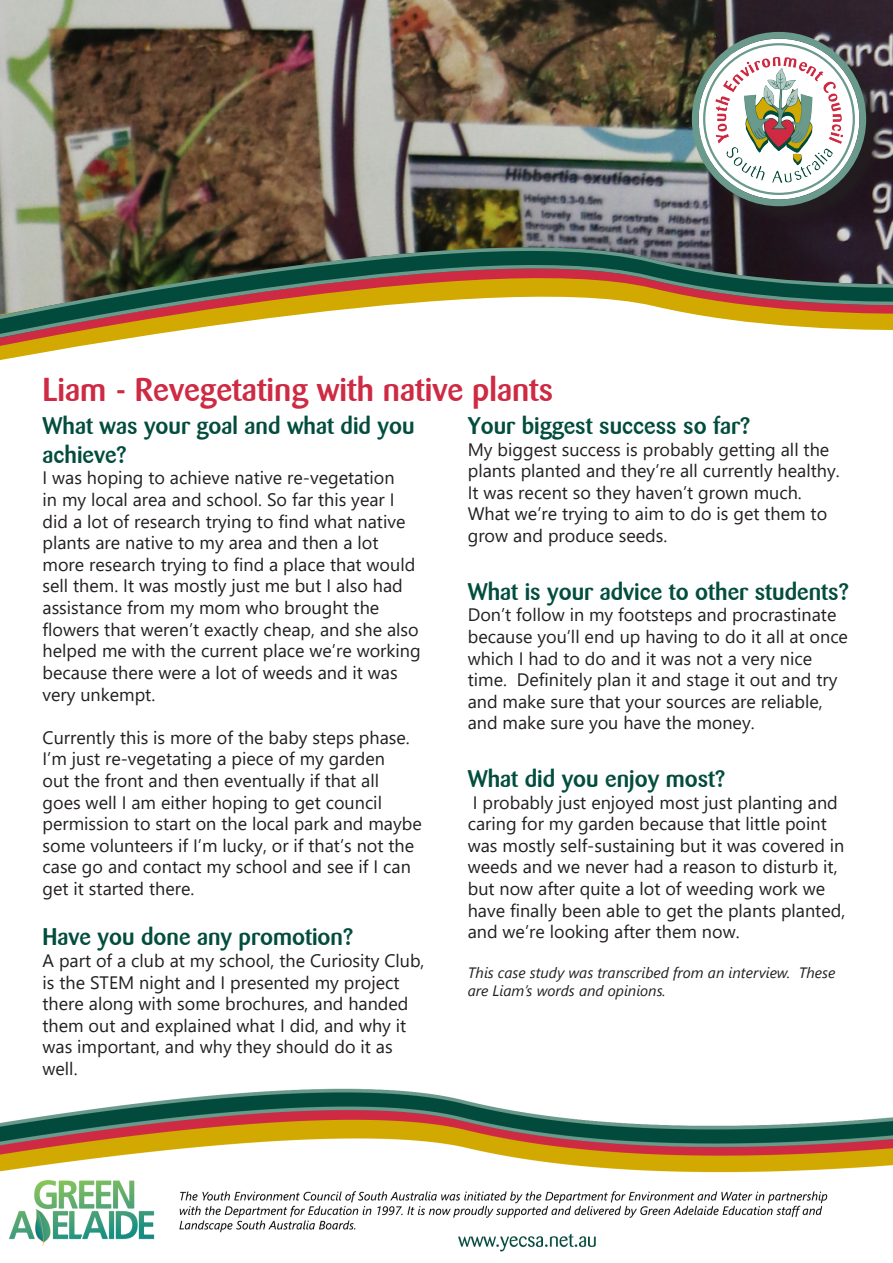
<style>
.page{position:relative;width:893px;height:1263px;background:#fff}
.page>*{position:absolute;margin:0;border:0;box-sizing:border-box;transform-origin:0 0}
.Heading_-_title{font:500 33px "Barmeno";color:#ce2a43}
.Subhead_1{font:500 24px/28.8px "Barmeno";color:#024d3d}
.Body_text{font:18px/21.6px "Segoe UI";color:#231f20}
.Subhead_1-2{font:18px/21.6px "Segoe UI";color:#231f20}
.Body_text-2{font:italic 15px/18px "Segoe UI";color:#231f20}
</style>
<div class="page">
<img style="left:0;top:1088px;width:893px;height:164px">
<img style="left:0;top:0;width:893px;height:214px">
<div style="left:694px;top:34px;width:190px;height:190px;background:#231f20;opacity:.75"></div>
<svg style="left:699px;top:39px;width:160px;height:160px"></svg>
<div style="left:692px;top:32px;width:174px;height:174px;border:7px solid #6a9a8c;border-radius:50%"></div>
<img style="left:0;top:214px;width:893px;height:18px">
<svg style="left:0;top:232px;width:893px;height:118px"></svg>
<img style="left:716px;top:56px;width:126px;height:126px">
<p class="Heading_-_title" style="left:43px;top:370px;width:512px">Liam - Revegetating with native plants</p>
<p class="Subhead_1" style="left:43px;top:411px;width:374px">What was your goal and what did you achieve?</p>
<p class="Body_text" style="left:43px;top:466px;width:380px">I was hoping to achieve native re-vegetation<br>in my local area and school. So far this year I did a lot of research trying to find what native plants are native to my area and then a lot more research trying to find a place that would sell them. It was mostly just me but I also had assistance from my mom who brought the flowers that weren’t exactly cheap, and she also helped me with the current place we’re working because there were a lot of weeds and it was very unkempt.</p>
<p class="Body_text" style="left:43px;top:725px;width:381px">Currently this is more of the baby steps phase.<br>I’m just re-vegetating a piece of my garden<br>out the front and then eventually if that all<br>goes well I am either hoping to get council permission to start on the local park and maybe some volunteers if I’m lucky, or if that’s not the case go and contact my school and see if I can get it started there.</p>
<p class="Subhead_1" style="left:43px;top:923px;width:312px">Have you done any promotion?</p>
<p class="Body_text" style="left:43px;top:948px;width:383px">A part of a club at my school, the Curiosity Club, is the STEM night and I presented my project there along with some brochures, and handed them out and explained what I did, and why it was important, and why they should do it as well.</p>
<p class="Subhead_1" style="left:468px;top:411px;width:284px">Your biggest success so far?</p>
<p class="Subhead_1-2" style="left:468px;top:437px;width:373px">My biggest success is probably getting all the plants planted and they’re all currently healthy.<br>It was recent so they haven’t grown much.<br>What we’re trying to aim to do is get them to grow and produce seeds.</p>
<p class="Subhead_1" style="left:468px;top:577px;width:383px">What is your advice to other students?</p>
<p class="Subhead_1-2" style="left:468px;top:602px;width:382px">Don’t follow in my footsteps and procrastinate because you’ll end up having to do it all at once which I had to do and it was not a very nice time. Definitely plan it and stage it out and try and make sure that your sources are reliable, and make sure you have the money.</p>
<p class="Subhead_1" style="left:468px;top:764px;width:259px">What did you enjoy most?</p>
<p class="Body_text" style="left:468px;top:790px;width:379px">I probably just enjoyed most just planting and caring for my garden because that little point was mostly self-sustaining but it was covered in weeds and we never had a reason to disturb it, but now after quite a lot of weeding work we have finally been able to get the plants planted, and we’re looking after them now.</p>
<p class="Body_text-2" style="left:468px;top:961px;width:369px">This case study was transcribed from an interview. These are Liam’s words and opinions.</p>
</div>
